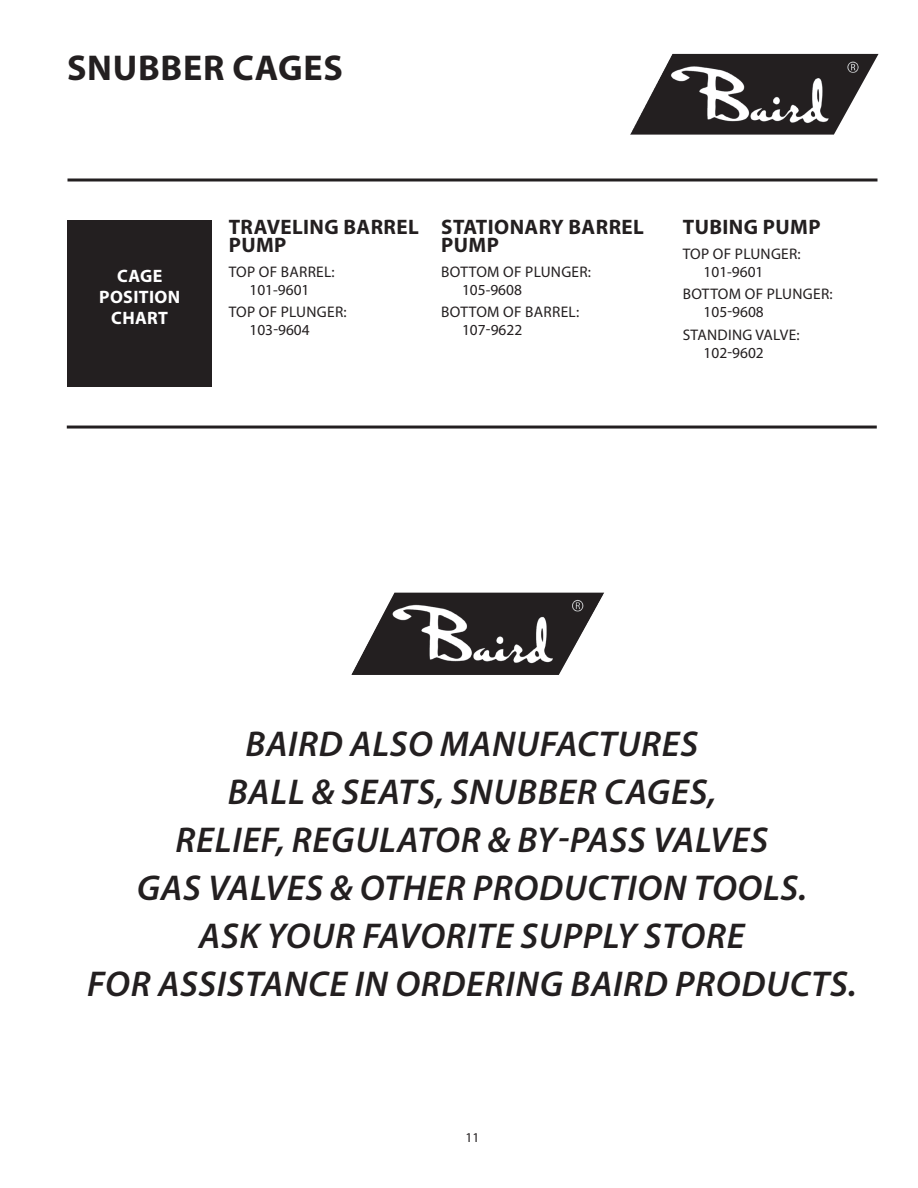
<style>
.page{position:relative;width:918px;height:1188px;background:#fff}
.page>*{position:absolute;margin:0;border:0;box-sizing:border-box;transform-origin:0 0}
.t1{font:italic 600 36px/48px "Myriad Pro";letter-spacing:.02em;color:#231f20;text-align:center}
.t2{font:700 36px "Myriad Pro";letter-spacing:.02em;color:#231f20}
.t3{font:700 21px/18px "Myriad Pro";letter-spacing:.02em;color:#231f20}
.t4{font:700 18px/21px "Myriad Pro";letter-spacing:.02em;color:#fff;text-align:center}
.t5{font:15.3px/18px "Myriad Pro";letter-spacing:.02em;color:#231f20}
.t6{font:13.5px "Myriad Pro";color:#231f20}
</style>
<div class="page">
<svg style="left:68px;top:178px;width:810px;height:4px;background:#595657"></svg>
<img style="left:630px;top:54px;width:249px;height:81px">
<div style="left:67px;top:220px;width:144px;height:167px;background:#231f20"></div>
<hr style="left:67px;top:426px;width:810px;height:3px;background:#231f20">
<img style="left:351px;top:593px;width:253px;height:82px">
<p class="t2" style="left:67px;top:45px;width:277px">SNUBBER CAGES</p>
<p class="t4" style="left:99px;top:265px;width:83px">CAGE<br>POSITION<br>CHART</p>
<p class="t3" style="left:229px;top:217px;width:192px">TRAVELING BARREL<br>PUMP</p>
<p class="t5" style="left:229px;top:262px;width:108px;text-align:center">TOP OF BARREL:<br>101-9601</p>
<p class="t5" style="left:250px;top:303px;width:99px;text-indent:-21px">TOP OF PLUNGER:<br>103-9604</p>
<p class="t3" style="left:441px;top:217px;width:204px">STATIONARY BARREL<br>PUMP</p>
<p class="t5" style="left:462px;top:262px;width:131px;text-indent:-21px">BOTTOM OF PLUNGER:<br>105-9608</p>
<p class="t5" style="left:462px;top:303px;width:119px;text-indent:-21px">BOTTOM OF BARREL:<br>107-9622</p>
<p class="t3" style="left:683px;top:217px;width:139px">TUBING PUMP</p>
<p class="t5" style="left:704px;top:244px;width:99px;text-indent:-21px">TOP OF PLUNGER:<br>101-9601</p>
<p class="t5" style="left:704px;top:285px;width:131px;text-indent:-21px">BOTTOM OF PLUNGER:<br>105-9608</p>
<p class="t5" style="left:704px;top:326px;width:98px;text-indent:-21px">STANDING VALVE:<br>102-9602</p>
<p class="t1" style="left:87px;top:719px;width:771px">BAIRD ALSO MANUFACTURES<br>BALL &amp; SEATS, SNUBBER CAGES,<br>RELIEF, REGULATOR &amp; BY-PASS VALVES<br>GAS VALVES &amp; OTHER PRODUCTION TOOLS.<br>ASK YOUR FAVORITE SUPPLY STORE<br>FOR ASSISTANCE IN ORDERING BAIRD PRODUCTS.</p>
<p class="t6" style="left:466px;top:1129px;width:15px">11</p>
</div>
